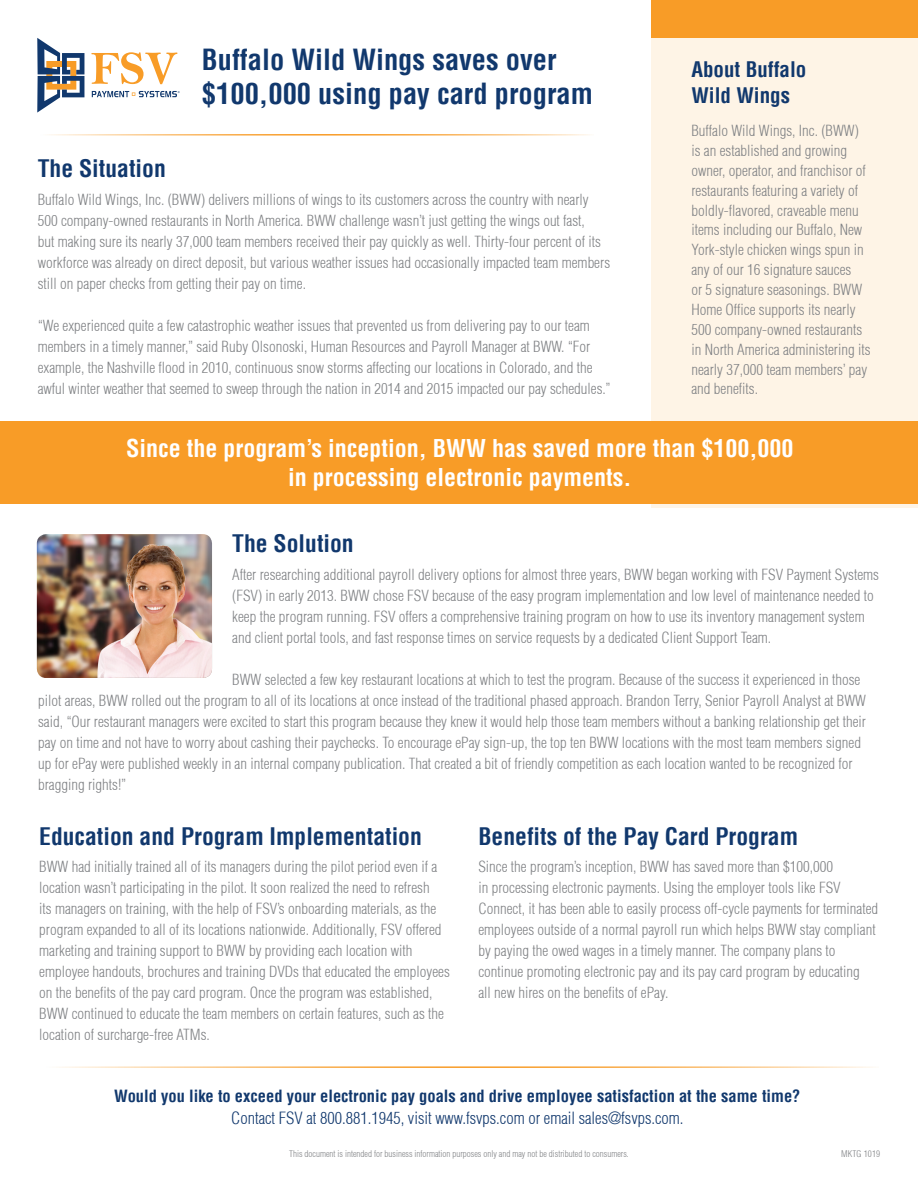
<style>
.page{position:relative;width:918px;height:1188px;background:#fff}
.page>*{position:absolute;margin:0;border:0;box-sizing:border-box;transform-origin:0 0}
.t1{font:700 condensed 28.5px "Helvetica";color:#11386d}
.t2{font:700 condensed 24px "Helvetica";color:#fff}
.t3{font:700 condensed 23.7px "Helvetica";color:#11386d}
.t4{font:700 condensed 21px/25.2px "Helvetica";color:#11386d}
.t5{font:700 condensed 16.5px "Helvetica";color:#11386d}
.t6{font:300 condensed 16.5px "Helvetica";color:#11386d}
.t7{font:300 condensed 15px/21px "Helvetica";color:#808285}
.t8{font:300 condensed 9px "Helvetica";color:#808285}
</style>
<div class="page">
<div style="left:651px;top:38px;width:267px;height:469px;background:#fef4e6"></div>
<hr style="left:38px;top:134px;width:556px;height:2px;background:#f89c27">
<div style="left:651px;top:0;width:267px;height:38px;background:#f89c27"></div>
<svg style="left:37px;top:38px;width:143px;height:75px"></svg>
<img style="left:37px;top:534px;width:173px;height:144px">
<img style="left:88px;top:537px;width:124px;height:141px">
<div style="left:0;top:421px;width:918px;height:83px;background:#f89c27"></div>
<hr style="left:42px;top:1066px;width:837px;height:2px;background:#f89c27">
<p class="t1" style="left:202px;top:41px;width:356px">Buffalo Wild Wings saves over</p>
<p class="t1" style="left:202px;top:76px;width:393px">$100,000 using pay card program</p>
<p class="t3" style="left:38px;top:154px;width:130px">The Situation</p>
<p class="t7" style="left:38px;top:189px;width:574px">Buffalo Wild Wings, Inc. (BWW) delivers millions of wings to its customers across the country with nearly 500 company-owned restaurants in North America. BWW challenge wasn’t just getting the wings out fast,<br>but making sure its nearly 37,000 team members received their pay quickly as well. Thirty-four percent of its workforce was already on direct deposit, but various weather issues had occasionally impacted team members still on paper checks from getting their pay on time.</p>
<p class="t7" style="left:38px;top:315px;width:575px">“We experienced quite a few catastrophic weather issues that prevented us from delivering pay to our team members in a timely manner,” said Ruby Olsonoski, Human Resources and Payroll Manager at BWW. “For example, the Nashville flood in 2010, continuous snow storms affecting our locations in Colorado, and the awful winter weather that seemed to sweep through the nation in 2014 and 2015 impacted our pay schedules.”</p>
<p class="t4" style="left:691px;top:57px;width:116px">About Buffalo<br>Wild Wings</p>
<p class="t7" style="left:691px;top:121px;width:181px;line-height:19.8px">Buffalo Wild Wings, Inc. (BWW) is an established and growing owner, operator, and franchisor of restaurants featuring a variety of boldly-flavored, craveable menu items including our Buffalo, New<br>York-style chicken wings spun in any of our 16 signature sauces<br>or 5 signature seasonings. BWW<br>Home Office supports its nearly<br>500 company-owned restaurants in North America administering its nearly 37,000 team members’ pay and benefits.</p>
<p class="t2" style="left:126px;top:433px;width:669px">Since the program’s inception, BWW has saved more than $100,000</p>
<p class="t2" style="left:288px;top:462px;width:345px">in processing electronic payments.</p>
<p class="t3" style="left:232px;top:528px;width:123px">The Solution</p>
<p class="t7" style="left:232px;top:564px;width:648px">After researching additional payroll delivery options for almost three years, BWW began working with FSV Payment Systems (FSV) in early 2013. BWW chose FSV because of the easy program implementation and low level of maintenance needed to keep the program running. FSV offers a comprehensive training program on how to use its inventory management system and client portal tools, and fast response times on service requests by a dedicated Client Support Team.</p>
<p class="t7" style="left:38px;top:669px;width:830px;text-indent:194px">BWW selected a few key restaurant locations at which to test the program. Because of the success it experienced in those pilot areas, BWW rolled out the program to all of its locations at once instead of the traditional phased approach. Brandon Terry, Senior Payroll Analyst at BWW said, “Our restaurant managers were excited to start this program because they knew it would help those team members without a banking relationship get their pay on time and not have to worry about cashing their paychecks. To encourage ePay sign-up, the top ten BWW locations with the most team members signed up for ePay were published weekly in an internal company publication. That created a bit of friendly competition as each location wanted to be recognized for bragging rights!”</p>
<p class="t3" style="left:39px;top:821px;width:384px">Education and Program Implementation</p>
<p class="t7" style="left:39px;top:856px;width:412px">BWW had initially trained all of its managers during the pilot period even if a location wasn’t participating in the pilot. It soon realized the need to refresh<br>its managers on training, with the help of FSV’s onboarding materials, as the program expanded to all of its locations nationwide. Additionally, FSV offered marketing and training support to BWW by providing each location with employee handouts, brochures and training DVDs that educated the employees on the benefits of the pay card program. Once the program was established, BWW continued to educate the team members on certain features, such as the location of surcharge-free ATMs.</p>
<p class="t3" style="left:478px;top:821px;width:321px">Benefits of the Pay Card Program</p>
<p class="t7" style="left:478px;top:856px;width:401px">Since the program’s inception, BWW has saved more than $100,000<br>in processing electronic payments. Using the employer tools like FSV Connect, it has been able to easily process off-cycle payments for terminated employees outside of a normal payroll run which helps BWW stay compliant by paying the owed wages in a timely manner. The company plans to continue promoting electronic pay and its pay card program by educating<br>all new hires on the benefits of ePay.</p>
<p class="t5" style="left:114px;top:1085px;width:688px">Would you like to exceed your electronic pay goals and drive employee satisfaction at the same time?</p>
<p class="t6" style="left:231px;top:1108px;width:454px">Contact FSV at 800.881.1945, visit www.fsvps.com or email sales@fsvps.com.</p>
<p class="t8" style="left:289px;top:1148px;width:341px">This document is intended for business information purposes only and may not be distributed to consumers.</p>
<p class="t8" style="left:841px;top:1148px;width:41px">MKTG 1019</p>
</div>
